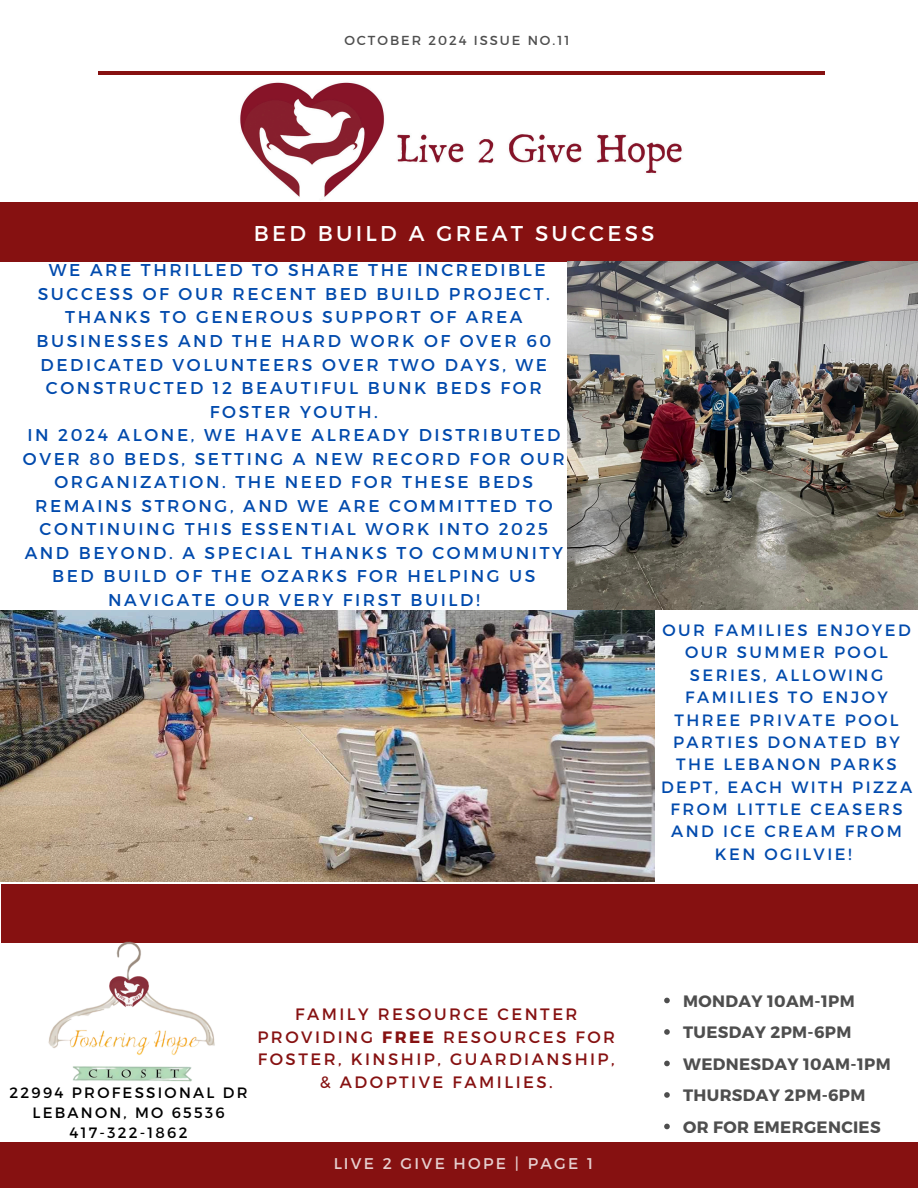
<style>
.page{position:relative;width:918px;height:1188px;background:#fff}
.page>*{position:absolute;margin:0;border:0;box-sizing:border-box;transform-origin:0 0}
.t1{font:21.45px "Montserrat";letter-spacing:.15em;color:#fff}
.t2{font:17.1px/23.5px "Montserrat";letter-spacing:.15em;color:#004aad;text-align:center}
.t3{font:16.5px/22.5px "Montserrat";letter-spacing:.15em;color:#861111;text-align:center}
.t4{font:700 16.5px/31.5px "Montserrat";letter-spacing:.02em;color:#222}
.t5{font:16.35px/22.4px "Montserrat";letter-spacing:.15em;color:#004aad;text-align:center}
.t6{font:15.6px "Montserrat";letter-spacing:.15em;color:#fff}
.t7{font:15px "Montserrat";letter-spacing:.15em;color:#000}
.t8{font:13.05px "Montserrat";letter-spacing:.15em;color:#222}
.s1{font-weight:700}
</style>
<div class="page">
<div style="left:0;top:203px;width:918px;height:58px;background:#861111"></div>
<hr style="left:98px;top:72px;width:726px;height:3px;background:#861111">
<div style="left:0;top:1142px;width:918px;height:46px;background:#861111"></div>
<img style="left:240px;top:82px;width:442px;height:118px">
<div style="left:2px;top:884px;width:916px;height:59px;background:#861111"></div>
<img style="left:0;top:610px;width:655px;height:271px">
<img style="left:567px;top:261px;width:351px;height:349px">
<img style="left:48px;top:941px;width:167px;height:141px">
<svg style="left:664px;top:998px;width:6px;height:5px"></svg>
<svg style="left:664px;top:1029px;width:6px;height:6px"></svg>
<svg style="left:664px;top:1061px;width:6px;height:5px"></svg>
<svg style="left:664px;top:1092px;width:6px;height:6px"></svg>
<svg style="left:664px;top:1124px;width:6px;height:5px"></svg>
<p class="t8" style="left:344px;top:32px;width:227px">OCTOBER 2024 ISSUE NO.11</p>
<p class="t1" style="left:254px;top:220px;width:402px">BED BUILD A GREAT SUCCESS</p>
<p class="t2" style="left:23px;top:258px;width:543px">WE ARE THRILLED TO SHARE THE INCREDIBLE SUCCESS OF OUR RECENT BED BUILD PROJECT.<br>THANKS TO GENEROUS SUPPORT OF AREA BUSINESSES AND THE HARD WORK OF OVER 60<br>DEDICATED VOLUNTEERS OVER TWO DAYS, WE CONSTRUCTED 12 BEAUTIFUL BUNK BEDS FOR FOSTER YOUTH.<br>IN 2024 ALONE, WE HAVE ALREADY DISTRIBUTED OVER 80 BEDS, SETTING A NEW RECORD FOR OUR ORGANIZATION. THE NEED FOR THESE BEDS REMAINS STRONG, AND WE ARE COMMITTED TO CONTINUING THIS ESSENTIAL WORK INTO 2025<br>AND BEYOND. A SPECIAL THANKS TO COMMUNITY BED BUILD OF THE OZARKS FOR HELPING US NAVIGATE OUR VERY FIRST BUILD!</p>
<h2 class="t5" style="left:661px;top:618px;width:253px">OUR FAMILIES ENJOYED<br>OUR SUMMER POOL<br>SERIES, ALLOWING<br>FAMILIES TO ENJOY<br>THREE PRIVATE POOL<br>PARTIES DONATED BY<br>THE LEBANON PARKS<br>DEPT, EACH WITH PIZZA<br>FROM LITTLE CEASERS<br>AND ICE CREAM FROM<br>KEN OGILVIE!</h2>
<h2 class="t7" style="left:10px;top:1083px;width:240px">22994 PROFESSIONAL DR</h2>
<p class="t7" style="left:32px;top:1103px;width:194px">LEBANON, MO 65536</p>
<p class="t7" style="left:70px;top:1123px;width:120px">417-322-1862</p>
<p class="t3" style="left:257px;top:1002px;width:359px">FAMILY RESOURCE CENTER<br>PROVIDING <span class="s1">FREE</span> RESOURCES FOR<br>FOSTER, KINSHIP, GUARDIANSHIP, &amp; ADOPTIVE FAMILIES.</p>
<p class="t6" style="left:333px;top:1154px;width:261px">LIVE 2 GIVE HOPE | PAGE 1</p>
<p class="t4" style="left:683px;top:984px;width:209px">MONDAY 10AM-1PM<br>TUESDAY 2PM-6PM<br>WEDNESDAY 10AM-1PM<br>THURSDAY 2PM-6PM<br>OR FOR EMERGENCIES</p>
</div>
